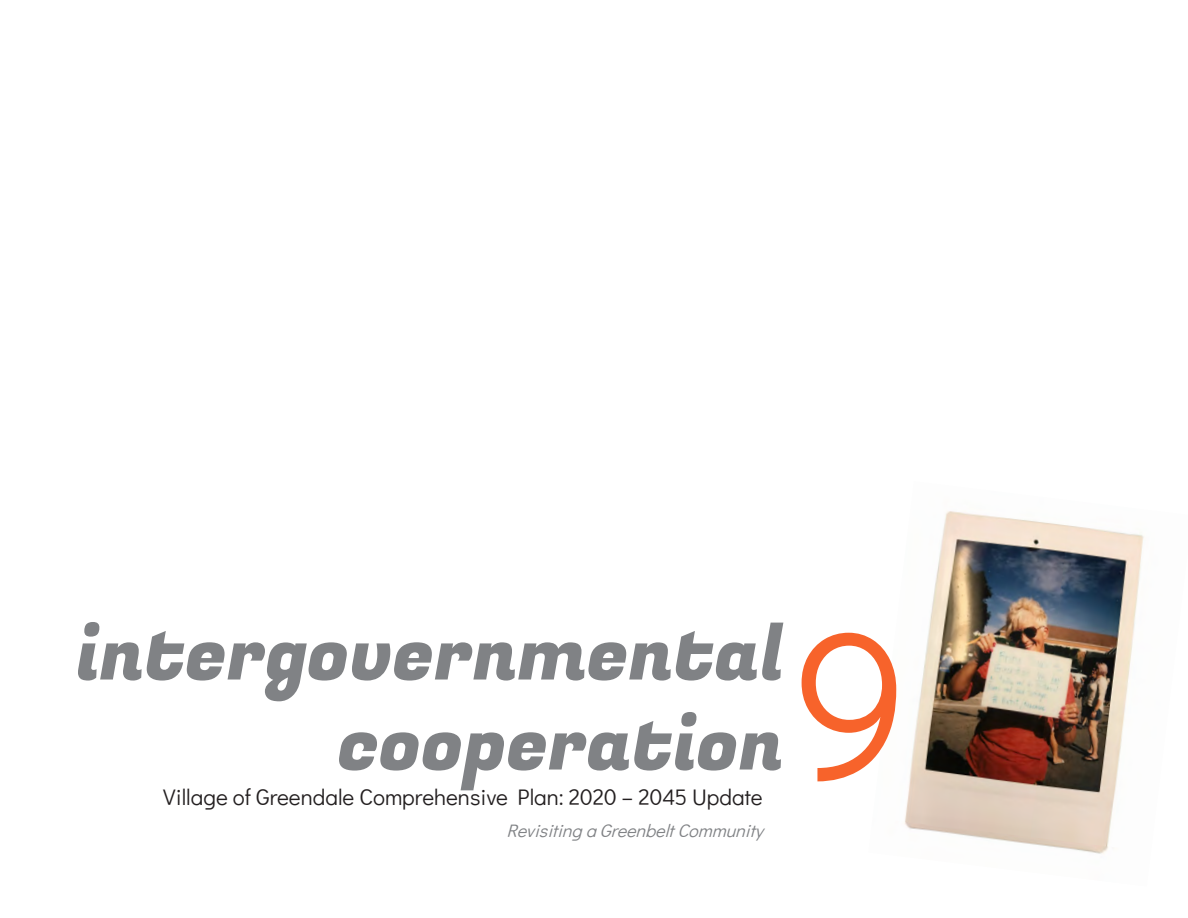
<style>
.page{position:relative;width:1188px;height:918px;background:#fff}
.page>*{position:absolute;margin:0;border:0;box-sizing:border-box;transform-origin:0 0}
.Body_Text{font:208.5px "Didact Gothic";color:#f7632b}
.Body_Text-2{font:75px/90px "Fugaz One";color:#808285;text-align:right}
.Body_Text-3{font:22.5px "Didact Gothic";color:#231f20}
.t1{font:italic 18px "Didact Gothic";color:#808285}
</style>
<div class="page">
<img style="left:904px;top:511px;width:240px;height:343px">
<p class="Body_Text-2" style="left:76px;top:611px;width:709px">intergovernmental cooperation</p>
<p class="Body_Text-3" style="left:163px;top:780px;width:601px">Village of Greendale Comprehensive Plan: 2020 – 2045 Update</p>
<p class="t1" style="left:506px;top:817px;width:265px">RevisitingaGreenbeltCommunity</p>
<p class="Body_Text" style="left:792px;top:543px;width:118px">9</p>
</div>
